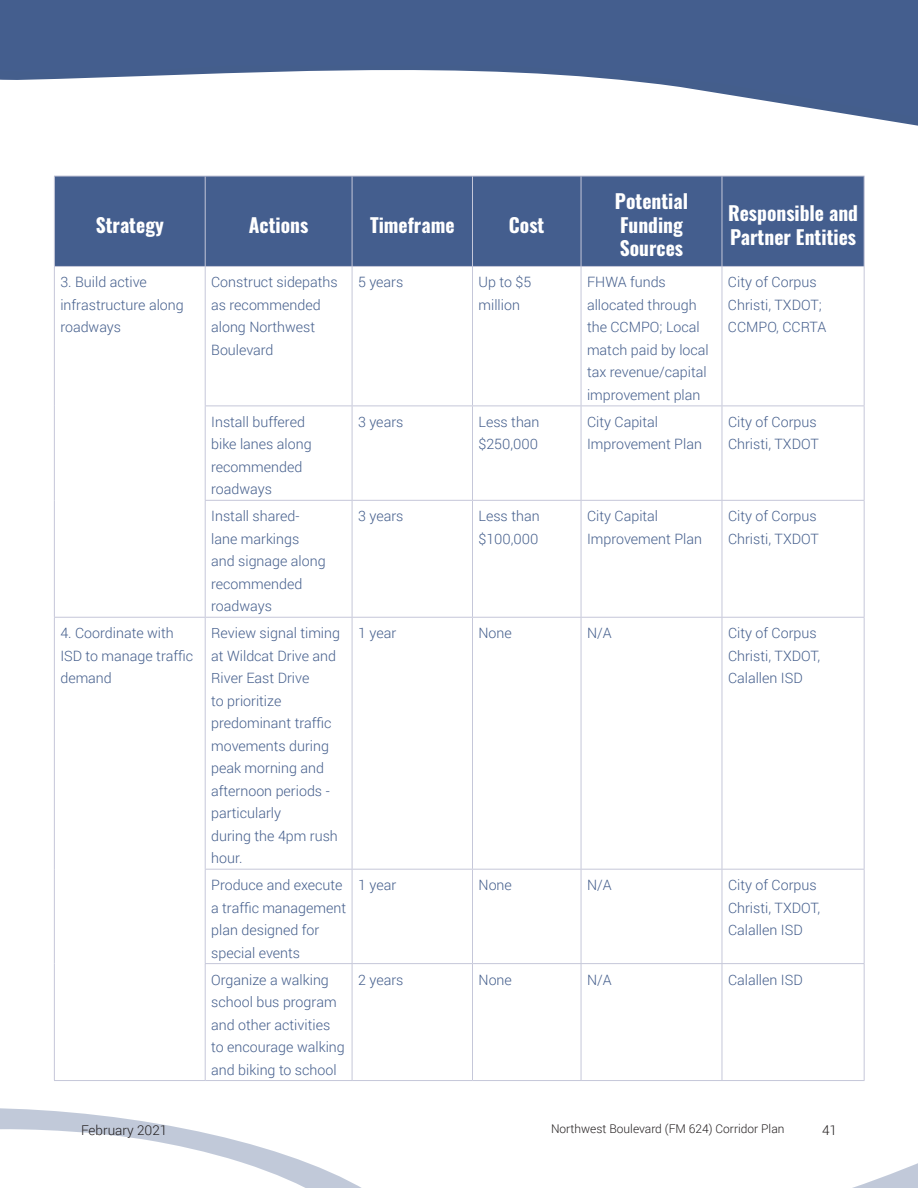
<style>
.page{position:relative;width:918px;height:1188px;background:#fff}
.page>*{position:absolute;margin:0;border:0;box-sizing:border-box;transform-origin:0 0}
.t1{font:700 19.5px/23.4px "Oswald";color:#fff}
.t2{font:300 14.25px/22.5px "Roboto";color:#445e8c}
.t3{font:300 13.5px "Roboto";color:#231f20}
.t4{font:300 12px "Roboto";color:#231f20}
</style>
<div class="page">
<svg style="left:0;top:1037px;width:918px;height:151px"></svg>
<svg style="left:0;top:0;width:918px;height:126px"></svg>
<div style="left:55px;top:177px;width:809px;height:89px;background:#445e8e"></div>
<hr style="left:54px;top:267px;width:1px;height:139px;background:#c5c7d9">
<hr style="left:205px;top:267px;width:1px;height:139px;background:#c5c7d9">
<hr style="left:352px;top:267px;width:1px;height:139px;background:#c5c7d9">
<hr style="left:472px;top:267px;width:1px;height:139px;background:#c5c7d9">
<hr style="left:581px;top:267px;width:1px;height:139px;background:#c5c7d9">
<hr style="left:722px;top:267px;width:1px;height:139px;background:#c5c7d9">
<hr style="left:864px;top:267px;width:1px;height:139px;background:#c5c7d9">
<hr style="left:54px;top:406px;width:1px;height:94px;background:#c5c7d9">
<hr style="left:205px;top:406px;width:147px;height:1px;background:#c5c7d9">
<hr style="left:205px;top:406px;width:1px;height:94px;background:#c5c7d9">
<hr style="left:352px;top:406px;width:120px;height:1px;background:#c5c7d9">
<hr style="left:352px;top:406px;width:1px;height:94px;background:#c5c7d9">
<hr style="left:472px;top:406px;width:109px;height:1px;background:#c5c7d9">
<hr style="left:472px;top:406px;width:1px;height:94px;background:#c5c7d9">
<hr style="left:581px;top:406px;width:141px;height:1px;background:#c5c7d9">
<hr style="left:581px;top:406px;width:1px;height:94px;background:#c5c7d9">
<hr style="left:722px;top:406px;width:143px;height:1px;background:#c5c7d9">
<hr style="left:722px;top:406px;width:1px;height:94px;background:#c5c7d9">
<hr style="left:864px;top:406px;width:1px;height:94px;background:#c5c7d9">
<hr style="left:54px;top:500px;width:1px;height:117px;background:#c5c7d9">
<hr style="left:205px;top:500px;width:147px;height:1px;background:#c5c7d9">
<hr style="left:205px;top:501px;width:1px;height:116px;background:#c5c7d9">
<hr style="left:352px;top:500px;width:120px;height:1px;background:#c5c7d9">
<hr style="left:352px;top:501px;width:1px;height:116px;background:#c5c7d9">
<hr style="left:472px;top:500px;width:109px;height:1px;background:#c5c7d9">
<hr style="left:472px;top:501px;width:1px;height:116px;background:#c5c7d9">
<hr style="left:581px;top:500px;width:141px;height:1px;background:#c5c7d9">
<hr style="left:581px;top:501px;width:1px;height:116px;background:#c5c7d9">
<hr style="left:722px;top:500px;width:143px;height:1px;background:#c5c7d9">
<hr style="left:722px;top:501px;width:1px;height:116px;background:#c5c7d9">
<hr style="left:864px;top:501px;width:1px;height:116px;background:#c5c7d9">
<hr style="left:54px;top:617px;width:151px;height:1px;background:#c5c7d9">
<hr style="left:54px;top:618px;width:1px;height:251px;background:#c5c7d9">
<hr style="left:205px;top:617px;width:147px;height:1px;background:#c5c7d9">
<hr style="left:205px;top:618px;width:1px;height:251px;background:#c5c7d9">
<hr style="left:352px;top:617px;width:120px;height:1px;background:#c5c7d9">
<hr style="left:352px;top:618px;width:1px;height:251px;background:#c5c7d9">
<hr style="left:472px;top:617px;width:109px;height:1px;background:#c5c7d9">
<hr style="left:472px;top:618px;width:1px;height:251px;background:#c5c7d9">
<hr style="left:581px;top:617px;width:141px;height:1px;background:#c5c7d9">
<hr style="left:581px;top:618px;width:1px;height:251px;background:#c5c7d9">
<hr style="left:722px;top:617px;width:143px;height:1px;background:#c5c7d9">
<hr style="left:722px;top:618px;width:1px;height:251px;background:#c5c7d9">
<hr style="left:864px;top:618px;width:1px;height:251px;background:#c5c7d9">
<hr style="left:54px;top:869px;width:1px;height:95px;background:#c5c7d9">
<hr style="left:205px;top:869px;width:147px;height:1px;background:#c5c7d9">
<hr style="left:205px;top:870px;width:1px;height:93px;background:#c5c7d9">
<hr style="left:352px;top:869px;width:120px;height:1px;background:#c5c7d9">
<hr style="left:352px;top:870px;width:1px;height:93px;background:#c5c7d9">
<hr style="left:472px;top:869px;width:109px;height:1px;background:#c5c7d9">
<hr style="left:472px;top:870px;width:1px;height:93px;background:#c5c7d9">
<hr style="left:581px;top:869px;width:141px;height:1px;background:#c5c7d9">
<hr style="left:581px;top:870px;width:1px;height:93px;background:#c5c7d9">
<hr style="left:722px;top:869px;width:143px;height:1px;background:#c5c7d9">
<hr style="left:722px;top:870px;width:1px;height:93px;background:#c5c7d9">
<hr style="left:864px;top:870px;width:1px;height:93px;background:#c5c7d9">
<hr style="left:54px;top:964px;width:1px;height:116px;background:#c5c7d9">
<hr style="left:205px;top:963px;width:147px;height:1px;background:#c5c7d9">
<hr style="left:205px;top:964px;width:1px;height:116px;background:#c5c7d9">
<hr style="left:352px;top:963px;width:120px;height:1px;background:#c5c7d9">
<hr style="left:352px;top:964px;width:1px;height:116px;background:#c5c7d9">
<hr style="left:472px;top:963px;width:109px;height:1px;background:#c5c7d9">
<hr style="left:472px;top:964px;width:1px;height:116px;background:#c5c7d9">
<hr style="left:581px;top:963px;width:141px;height:1px;background:#c5c7d9">
<hr style="left:581px;top:964px;width:1px;height:116px;background:#c5c7d9">
<hr style="left:722px;top:963px;width:143px;height:1px;background:#c5c7d9">
<hr style="left:722px;top:964px;width:1px;height:116px;background:#c5c7d9">
<hr style="left:864px;top:964px;width:1px;height:116px;background:#c5c7d9">
<hr style="left:54px;top:1080px;width:151px;height:1px;background:#c5c7d9">
<hr style="left:205px;top:1080px;width:147px;height:1px;background:#c5c7d9">
<hr style="left:352px;top:1080px;width:120px;height:1px;background:#c5c7d9">
<hr style="left:472px;top:1080px;width:109px;height:1px;background:#c5c7d9">
<hr style="left:581px;top:1080px;width:141px;height:1px;background:#c5c7d9">
<hr style="left:722px;top:1080px;width:143px;height:1px;background:#c5c7d9">
<hr style="left:54px;top:176px;width:151px;height:1px;background:#c5c7d9">
<hr style="left:54px;top:176px;width:1px;height:90px;background:#c5c7d9">
<hr style="left:205px;top:176px;width:147px;height:1px;background:#c5c7d9">
<hr style="left:205px;top:176px;width:1px;height:90px;background:#c5c7d9">
<hr style="left:352px;top:176px;width:120px;height:1px;background:#c5c7d9">
<hr style="left:352px;top:176px;width:1px;height:90px;background:#c5c7d9">
<hr style="left:472px;top:176px;width:109px;height:1px;background:#c5c7d9">
<hr style="left:472px;top:176px;width:1px;height:90px;background:#c5c7d9">
<hr style="left:581px;top:176px;width:141px;height:1px;background:#c5c7d9">
<hr style="left:581px;top:176px;width:1px;height:90px;background:#c5c7d9">
<hr style="left:722px;top:176px;width:143px;height:1px;background:#c5c7d9">
<hr style="left:722px;top:176px;width:1px;height:90px;background:#c5c7d9">
<hr style="left:864px;top:176px;width:1px;height:90px;background:#c5c7d9">
<hr style="left:54px;top:266px;width:151px;height:1px;background:#c5c7d9">
<hr style="left:205px;top:266px;width:147px;height:1px;background:#c5c7d9">
<hr style="left:352px;top:266px;width:120px;height:1px;background:#c5c7d9">
<hr style="left:472px;top:266px;width:109px;height:1px;background:#c5c7d9">
<hr style="left:581px;top:266px;width:141px;height:1px;background:#c5c7d9">
<hr style="left:722px;top:266px;width:143px;height:1px;background:#c5c7d9">
<p class="t1" style="left:96px;top:214px;width:70px">Strategy</p>
<p class="t1" style="left:249px;top:214px;width:61px">Actions</p>
<p class="t1" style="left:370px;top:214px;width:86px">Timeframe</p>
<p class="t1" style="left:509px;top:214px;width:37px">Cost</p>
<p class="t1" style="left:615px;top:191px;width:75px">Potential<br>Funding<br>Sources</p>
<p class="t1" style="left:728px;top:203px;width:132px">Responsible and<br>Partner Entities</p>
<p class="t2" style="left:60px;top:271px;width:125px">3. Build active infrastructure along roadways</p>
<p class="t2" style="left:211px;top:271px;width:128px">Construct sidepaths as recommended along Northwest<br>Boulevard</p>
<p class="t2" style="left:358px;top:271px;width:47px">5 years</p>
<p class="t2" style="left:478px;top:271px;width:54px">Up to $5 million</p>
<p class="t2" style="left:587px;top:271px;width:123px">FHWA funds allocated through the CCMPO; Local match paid by local tax revenue/capital improvement plan</p>
<p class="t2" style="left:728px;top:271px;width:100px">City of Corpus<br>Christi, TXDOT;<br>CCMPO, CCRTA</p>
<p class="t2" style="left:211px;top:410px;width:102px">Install buffered bike lanes along recommended roadways</p>
<p class="t2" style="left:358px;top:410px;width:47px">3 years</p>
<p class="t2" style="left:479px;top:410px;width:63px">Less than $250,000</p>
<p class="t2" style="left:587px;top:410px;width:116px">City Capital<br>Improvement Plan</p>
<p class="t2" style="left:728px;top:410px;width:92px">City of Corpus<br>Christi, TXDOT</p>
<p class="t2" style="left:211px;top:504px;width:116px">Install shared&shy;lane markings and signage along recommended roadways</p>
<p class="t2" style="left:358px;top:504px;width:47px">3 years</p>
<p class="t2" style="left:479px;top:504px;width:63px">Less than $100,000</p>
<p class="t2" style="left:587px;top:504px;width:116px">City Capital<br>Improvement Plan</p>
<p class="t2" style="left:728px;top:504px;width:92px">City of Corpus<br>Christi, TXDOT</p>
<p class="t2" style="left:60px;top:621px;width:134px">4. Coordinate with<br>ISD to manage traffic demand</p>
<p class="t2" style="left:211px;top:621px;width:130px">Review signal timing at Wildcat Drive and<br>River East Drive<br>to prioritize predominant traffic movements during peak morning and afternoon periods - particularly<br>during the 4pm rush hour.</p>
<p class="t2" style="left:358px;top:621px;width:40px">1 year</p>
<p class="t2" style="left:479px;top:621px;width:35px">None</p>
<p class="t2" style="left:587px;top:621px;width:26px">N/A</p>
<p class="t2" style="left:728px;top:621px;width:94px">City of Corpus<br>Christi, TXDOT,<br>Calallen ISD</p>
<p class="t2" style="left:211px;top:873px;width:136px">Produce and execute a traffic management plan designed for special events</p>
<p class="t2" style="left:358px;top:873px;width:40px">1 year</p>
<p class="t2" style="left:479px;top:873px;width:35px">None</p>
<p class="t2" style="left:587px;top:873px;width:26px">N/A</p>
<p class="t2" style="left:728px;top:873px;width:94px">City of Corpus<br>Christi, TXDOT,<br>Calallen ISD</p>
<p class="t2" style="left:211px;top:968px;width:135px">Organize a walking school bus program and other activities to encourage walking and biking to school</p>
<p class="t2" style="left:358px;top:968px;width:47px">2 years</p>
<p class="t2" style="left:479px;top:968px;width:35px">None</p>
<p class="t2" style="left:587px;top:968px;width:26px">N/A</p>
<p class="t2" style="left:728px;top:968px;width:76px">Calallen ISD</p>
<p class="t3" style="left:81px;top:1121px;width:88px">February 2021</p>
<p class="t4" style="left:551px;top:1121px;width:235px">Northwest Boulevard (FM 624) Corridor Plan</p>
<p class="t3" style="left:822px;top:1121px;width:16px">41</p>
</div>
